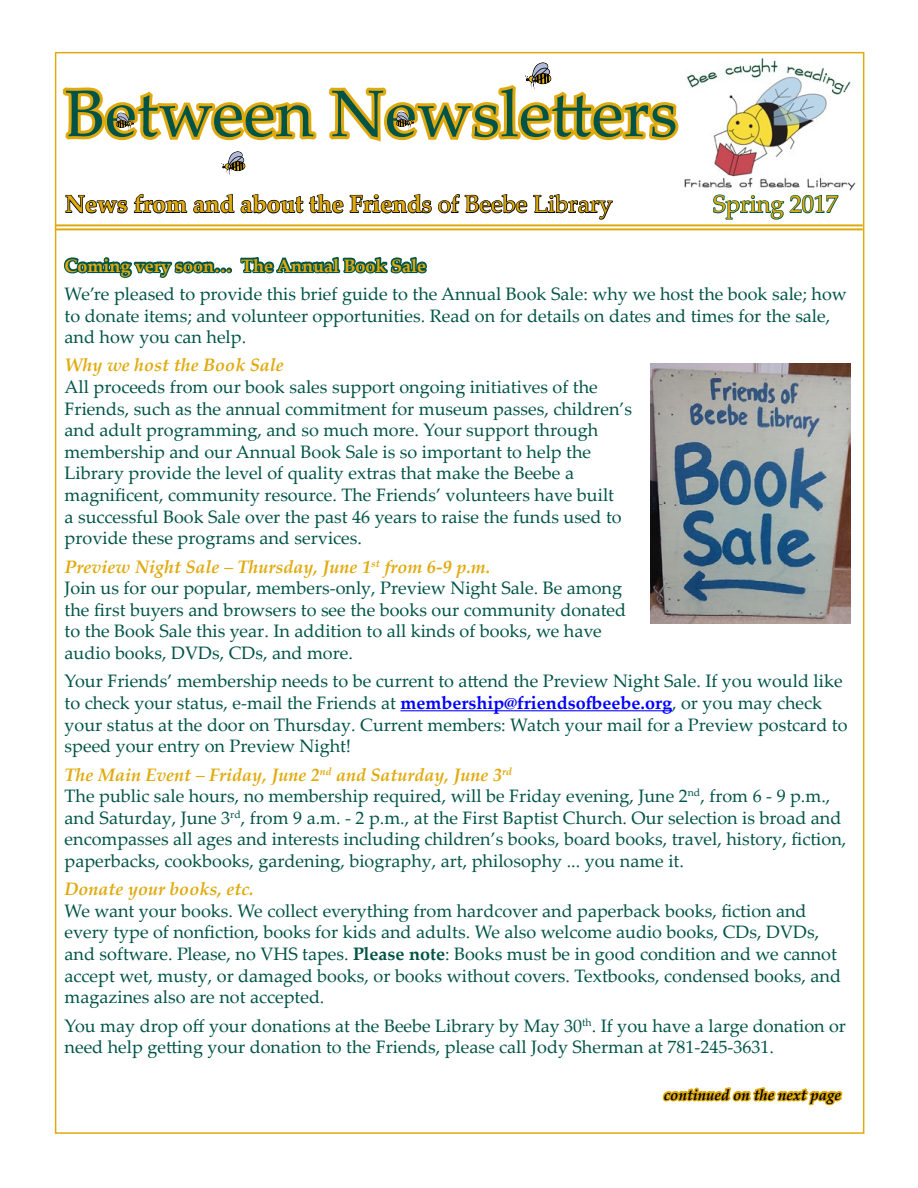
<style>
.page{position:relative;width:918px;height:1188px;background:#fff}
.page>*{position:absolute;margin:0;border:0;box-sizing:border-box;transform-origin:0 0}
.t1{font:66px "Palatino Linotype";color:#005447}
.t2{font:700 24px "Palatino Linotype";color:#e0aa0f}
.t3{font:24px "Palatino Linotype";color:#e0aa0f}
.t4{font:18px/21.6px "Palatino Linotype";color:#005447}
.t5{font:italic 700 18px "Palatino Linotype";color:#e0aa0f}
.t6{font:700 18px "Palatino Linotype";color:#e0aa0f}
.t7{font:italic 700 15px "Palatino Linotype";color:#000}
.s1{font-weight:400}
.s2{font-weight:700;font-style:italic;color:#e0aa0f}
.s3{font-weight:700;color:#00f}
.s4{font-weight:700}
</style>
<div class="page">
<svg style="left:713px;top:194px;width:126px;height:26px"></svg>
<hr style="left:55px;top:224px;width:808px;height:2px;background:#e0aa0f">
<hr style="left:55px;top:228px;width:808px;height:2px;background:#e0aa0f">
<img style="left:684px;top:59px;width:172px;height:132px">
<svg style="left:54px;top:51px;width:629px;height:177px"></svg>
<svg style="left:662px;top:1087px;width:181px;height:19px"></svg>
<hr style="left:400px;top:710px;width:272px;height:1px;background:#00f">
<svg style="left:63px;top:256px;width:364px;height:22px"></svg>
<img style="left:651px;top:364px;width:199px;height:259px">
<h1 class="t1" style="left:65px;top:67px;width:614px">Between Newsletters</h1>
<h2 class="t2" style="left:65px;top:187px;width:549px">News from and about the Friend<span class="s1">s of Beebe Library</span></h2>
<h2 class="t3" style="left:713px;top:187px;width:126px">Spring 2017</h2>
<p class="t6" style="left:65px;top:253px;width:363px">Coming very soon… The Annual Book Sale</p>
<p class="t4" style="left:65px;top:282px;width:784px">We’re pleased to provide this brief guide to the Annual Book Sale: why we host the book sale; how to donate items; and volunteer opportunities. Read on for details on dates and times for the sale, and how you can help.</p>
<p class="t5" style="left:65px;top:353px;width:221px">Why we host the Book Sale</p>
<p class="t4" style="left:65px;top:375px;width:569px">All proceeds from our book sales support ongoing initiatives of the Friends, such as the annual commitment for museum passes, children’s and adult programming, and so much more. Your support through membership and our Annual Book Sale is so important to help the Library provide the level of quality extras that make the Beebe a magnificent, community resource. The Friends’ volunteers have built<br>a successful Book Sale over the past 46 years to raise the funds used to provide these programs and services.</p>
<p class="t4" style="left:65px;top:555px;width:563px"><span class="s2">Preview Night Sale – Thursday, June 1</span><sup>st</sup> <span class="s2">from 6-9 p.m.<br></span>Join us for our popular, members-only, Preview Night Sale. Be among the first buyers and browsers to see the books our community donated to the Book Sale this year. In addition to all kinds of books, we have audio books, DVDs, CDs, and more.</p>
<p class="t4" style="left:65px;top:670px;width:784px">Your Friends’ membership needs to be current to attend the Preview Night Sale. If you would like to check your status, e-mail the Friends at <span class="s3">membership@friendsofbeebe.org</span>, or you may check your status at the door on Thursday. Current members: Watch your mail for a Preview postcard to speed your entry on Preview Night!</p>
<p class="t4" style="left:65px;top:763px;width:783px"><span class="s2">The Main Event – Friday, June 2</span><sup>nd</sup> <span class="s2">and Saturday, June 3</span><sup>rd<br></sup>The public sale hours, no membership required, will be Friday evening, June 2<sup>nd</sup>, from 6 - 9 p.m., and Saturday, June 3<sup>rd</sup>, from 9 a.m. - 2 p.m., at the First Baptist Church. Our selection is broad and encompasses all ages and interests including children’s books, board books, travel, history, fiction, paperbacks, cookbooks, gardening, biography, art, philosophy ... you name it.</p>
<p class="t5" style="left:65px;top:876px;width:191px">Donate your books, etc.</p>
<p class="t4" style="left:65px;top:899px;width:778px">We want your books. We collect everything from hardcover and paperback books, fiction and every type of nonfiction, books for kids and adults. We also welcome audio books, CDs, DVDs, and software. Please, no VHS tapes. <span class="s4">Please note</span>: Books must be in good condition and we cannot accept wet, musty, or damaged books, or books without covers. Textbooks, condensed books, and magazines also are not accepted.</p>
<p class="t4" style="left:65px;top:1014px;width:783px">You may drop off your donations at the Beebe Library by May 30<sup>th</sup>. If you have a large donation or need help getting your donation to the Friends, please call Jody Sherman at 781-245-3631.</p>
<p class="t7" style="left:664px;top:1084px;width:179px">continued on the next page</p>
</div>
